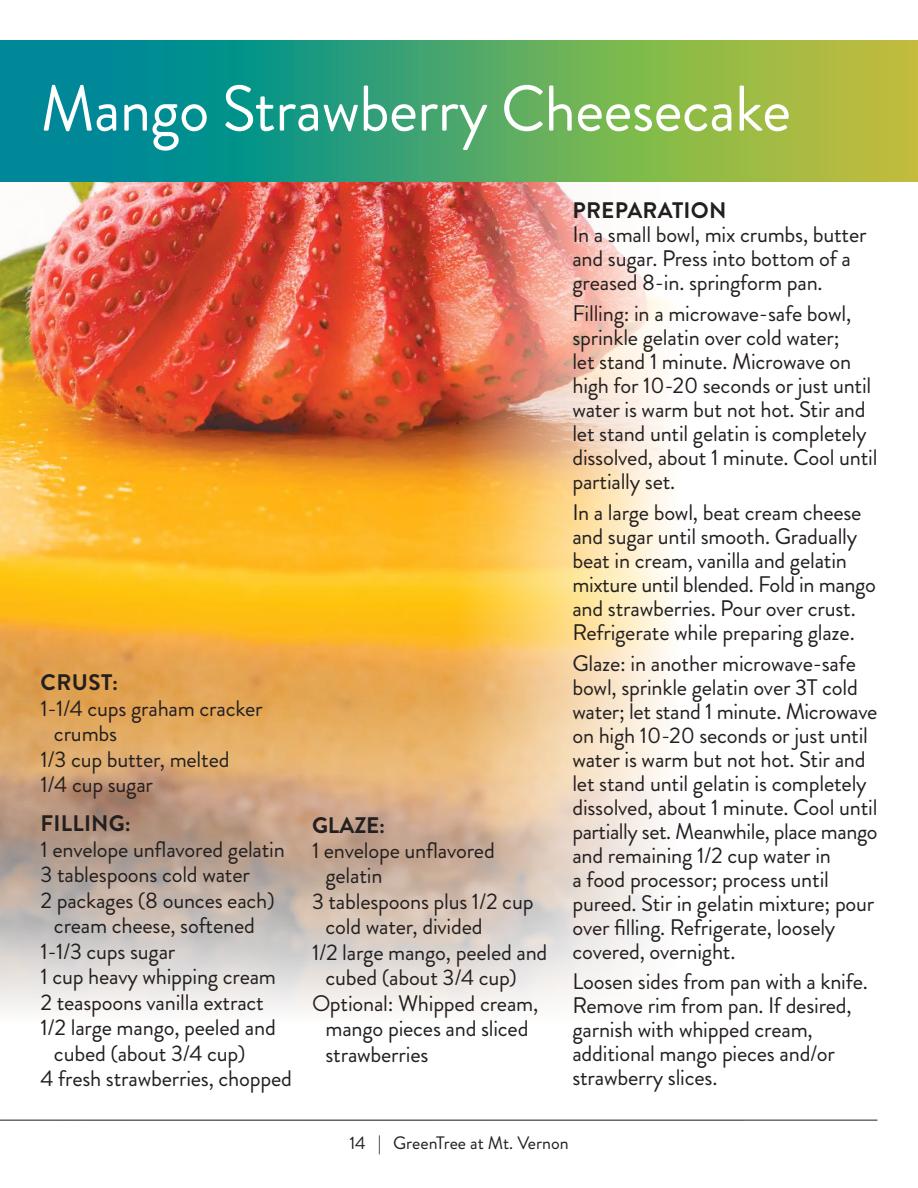
<style>
.page{position:relative;width:918px;height:1188px;background:#fff}
.page>*{position:absolute;margin:0;border:0;box-sizing:border-box;transform-origin:0 0}
.t1{font:64.5px "Brandon Grotesque";letter-spacing:-.01em;color:#fff}
.t2{font:22.5px/24px "Brandon Grotesque";letter-spacing:-.01em;color:#241f1f}
.t3{font:700 22.5px "Brandon Grotesque";letter-spacing:.01em;color:#241f1f}
.t4{font:18px "Brandon Grotesque";color:#241f1f}
</style>
<div class="page">
<img style="left:0;top:182px;width:432px;height:480px">
<svg style="left:0;top:662px;width:432px;height:458px"></svg>
<img style="left:432px;top:182px;width:315px;height:938px">
<svg style="left:0;top:40px;width:918px;height:142px;background:#4fa56a"></svg>
<hr style="left:0;top:1120px;width:878px;height:1px;background:#241f1f">
<h1 class="t1" style="left:40px;top:64px;width:752px">Mango Strawberry Cheesecake</h1>
<p class="t3" style="left:41px;top:667px;width:79px">CRUST:</p>
<p class="t2" style="left:40px;top:696px;width:224px">1-1/4 cups graham cracker</p>
<p class="t2" style="left:54px;top:722px;width:65px">crumbs</p>
<p class="t2" style="left:40px;top:747px;width:191px">1/3 cup butter, melted</p>
<p class="t2" style="left:40px;top:773px;width:114px">1/4 cup sugar</p>
<p class="t3" style="left:41px;top:808px;width:92px">FILLING:</p>
<p class="t2" style="left:40px;top:837px;width:246px">1 envelope unflavored gelatin</p>
<p class="t2" style="left:40px;top:863px;width:211px">3 tablespoons cold water</p>
<p class="t2" style="left:40px;top:888px;width:236px">2 packages (8 ounces each)</p>
<p class="t2" style="left:54px;top:914px;width:202px">cream cheese, softened</p>
<p class="t2" style="left:40px;top:939px;width:136px">1-1/3 cups sugar</p>
<p class="t2" style="left:40px;top:965px;width:237px">1 cup heavy whipping cream</p>
<p class="t2" style="left:40px;top:990px;width:225px">2 teaspoons vanilla extract</p>
<p class="t2" style="left:40px;top:1016px;width:237px">1/2 large mango, peeled and</p>
<p class="t2" style="left:54px;top:1041px;width:193px">cubed (about 3/4 cup)</p>
<p class="t2" style="left:40px;top:1067px;width:253px">4 fresh strawberries, chopped</p>
<p class="t3" style="left:312px;top:809px;width:75px">GLAZE:</p>
<p class="t2" style="left:312px;top:839px;width:184px">1 envelope unflavored</p>
<p class="t2" style="left:326px;top:864px;width:59px">gelatin</p>
<p class="t2" style="left:312px;top:890px;width:223px">3 tablespoons plus 1/2 cup</p>
<p class="t2" style="left:326px;top:915px;width:159px">cold water, divided</p>
<p class="t2" style="left:312px;top:941px;width:237px">1/2 large mango, peeled and</p>
<p class="t2" style="left:326px;top:966px;width:193px">cubed (about 3/4 cup)</p>
<p class="t2" style="left:312px;top:992px;width:228px">Optional: Whipped cream,</p>
<p class="t2" style="left:326px;top:1017px;width:205px">mango pieces and sliced</p>
<p class="t2" style="left:326px;top:1043px;width:104px">strawberries</p>
<p class="t3" style="left:573px;top:195px;width:155px">PREPARATION</p>
<p class="t2" style="left:572px;top:223px;width:296px">In a small bowl, mix crumbs, butter and sugar. Press into bottom of a greased 8-in. springform pan.</p>
<p class="t2" style="left:572px;top:302px;width:307px">Filling: in a microwave-safe bowl, sprinkle gelatin over cold water;<br>let stand 1 minute. Microwave on high for 10-20 seconds or just until water is warm but not hot. Stir and let stand until gelatin is completely dissolved, about 1 minute. Cool until partially set.</p>
<p class="t2" style="left:572px;top:500px;width:305px">In a large bowl, beat cream cheese and sugar until smooth. Gradually beat in cream, vanilla and gelatin mixture until blended. Fold in mango and strawberries. Pour over crust.<br>Refrigerate while preparing glaze.</p>
<p class="t2" style="left:572px;top:651px;width:307px">Glaze: in another microwave-safe bowl, sprinkle gelatin over 3T cold water; let stand 1 minute. Microwave on high 10-20 seconds or just until water is warm but not hot. Stir and let stand until gelatin is completely dissolved, about 1 minute. Cool until partially set. Meanwhile, place mango and remaining 1/2 cup water in<br>a food processor; process until pureed. Stir in gelatin mixture; pour over filling. Refrigerate, loosely covered, overnight.</p>
<p class="t2" style="left:572px;top:970px;width:297px">Loosen sides from pan with a knife.<br>Remove rim from pan. If desired, garnish with whipped cream, additional mango pieces and/or strawberry slices.</p>
<p class="t4" style="left:349px;top:1130px;width:221px">14 | GreenTree at Mt. Vernon</p>
</div>
